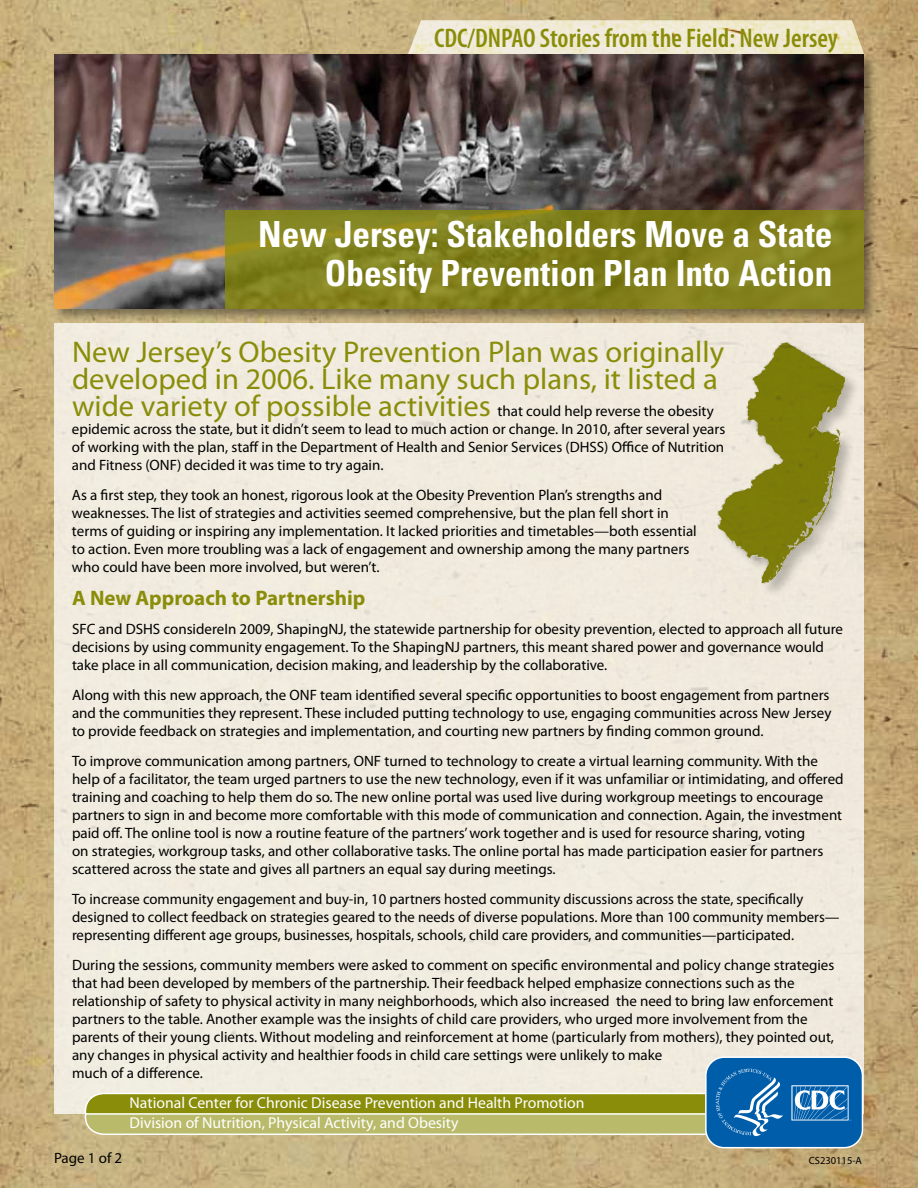
<style>
.page{position:relative;width:918px;height:1188px;background:#fff}
.page>*{position:absolute;margin:0;border:0;box-sizing:border-box;transform-origin:0 0}
.Chapter_Heading{font:700 condensed 36px/39px "Univers LT Std";color:#fff;text-align:right}
.t1{font:30px/27px "Myriad Pro";color:#8a8d09}
.Chapter_Heading-2{font:600 condensed 27px "Myriad Pro";color:#8a8d09}
.t2{font:700 21px "Myriad Pro";color:#8a8d09}
.H4_10_5__Fourth_leve{font:15.75px "Myriad Pro";color:#fff}
.t3{font:15px/18px "Myriad Pro";color:#000}
.t4{font:10.5px "Myriad Pro";color:#000}
.s1{font-size:15px;color:#000}
</style>
<div class="page">
<img style="left:0;top:0;width:918px;height:1188px">
<div style="left:52px;top:52px;width:826px;height:271px;background:#000;opacity:.4"></div>
<div style="left:54px;top:323px;width:810px;height:791px;background:#f1ebdf"></div>
<img style="left:54px;top:54px;width:810px;height:255px">
<svg style="left:225px;top:211px;width:639px;height:98px;background:#82811c"></svg>
<img style="left:701px;top:342px;width:154px;height:249px">
<svg style="left:408px;top:20px;width:456px;height:34px;background:#ede6ce"></svg>
<svg style="left:84px;top:1056px;width:780px;height:93px"></svg>
<p class="Chapter_Heading-2" style="left:434px;top:22px;width:405px">CDC/DNPAO Stories from the Field: New Jersey</p>
<p class="Chapter_Heading" style="left:258px;top:215px;width:576px">New Jersey: Stakeholders Move a State<br>Obesity Prevention Plan Into Action</p>
<p class="t1" style="left:72px;top:338px;width:654px">New Jersey’s Obesity Prevention Plan was originally developed in 2006. Like many such plans, it listed a wide variety of possible activities <span class="s1">that could help reverse the obesity</span></p>
<p class="t3" style="left:72px;top:420px;width:655px;text-align:justify">epidemic across the state, but it didn’t seem to lead to much action or change. In 2010, after several years of working with the plan, staff in the Department of Health and Senior Services (DHSS) Office of Nutrition and Fitness (ONF) decided it was time to try again.</p>
<p class="t3" style="left:72px;top:486px;width:626px">As a first step, they took an honest, rigorous look at the Obesity Prevention Plan’s strengths and weaknesses. The list of strategies and activities seemed comprehensive, but the plan fell short in terms of guiding or inspiring any implementation. It lacked priorities and timetables—both essential to action. Even more troubling was a lack of engagement and ownership among the many partners who could have been more involved, but weren’t.</p>
<p class="t2" style="left:72px;top:584px;width:295px">A New Approach to Partnership</p>
<p class="t3" style="left:72px;top:619px;width:773px">SFC and DSHS considereIn 2009, ShapingNJ, the statewide partnership for obesity prevention, elected to approach all future decisions by using community engagement. To the ShapingNJ partners, this meant shared power and governance would take place in all communication, decision making, and leadership by the collaborative.</p>
<p class="t3" style="left:72px;top:685px;width:761px">Along with this new approach, the ONF team identified several specific opportunities to boost engagement from partners and the communities they represent. These included putting technology to use, engaging communities across New Jersey to provide feedback on strategies and implementation, and courting new partners by finding common ground.</p>
<p class="t3" style="left:72px;top:751px;width:773px">To improve communication among partners, ONF turned to technology to create a virtual learning community. With the help of a facilitator, the team urged partners to use the new technology, even if it was unfamiliar or intimidating, and offered training and coaching to help them do so. The new online portal was used live during workgroup meetings to encourage partners to sign in and become more comfortable with this mode of communication and connection. Again, the investment paid off. The online tool is now a routine feature of the partners’ work together and is used for resource sharing, voting<br>on strategies, workgroup tasks, and other collaborative tasks. The online portal has made participation easier for partners scattered across the state and gives all partners an equal say during meetings.</p>
<p class="t3" style="left:72px;top:889px;width:769px">To increase community engagement and buy-in, 10 partners hosted community discussions across the state, specifically designed to collect feedback on strategies geared to the needs of diverse populations. More than 100 community members— representing different age groups, businesses, hospitals, schools, child care providers, and communities—participated.</p>
<p class="t3" style="left:72px;top:955px;width:764px">During the sessions, community members were asked to comment on specific environmental and policy change strategies that had been developed by members of the partnership. Their feedback helped emphasize connections such as the relationship of safety to physical activity in many neighborhoods, which also increased the need to bring law enforcement partners to the table. Another example was the insights of child care providers, who urged more involvement from the parents of their young clients. Without modeling and reinforcement at home (particularly from mothers), they pointed out, any changes in physical activity and healthier foods in child care settings were unlikely to make<br>much of a difference.</p>
<p class="H4_10_5__Fourth_leve" style="left:130px;top:1093px;width:456px">National Center for Chronic Disease Prevention and Health Promotion</p>
<p class="H4_10_5__Fourth_leve" style="left:130px;top:1113px;width:331px">Division of Nutrition, Physical Activity, and Obesity</p>
<p class="t3" style="left:54px;top:1149px;width:70px">Page 1 of 2</p>
<p class="t4" style="left:809px;top:1154px;width:55px">CS230115-A</p>
</div>
